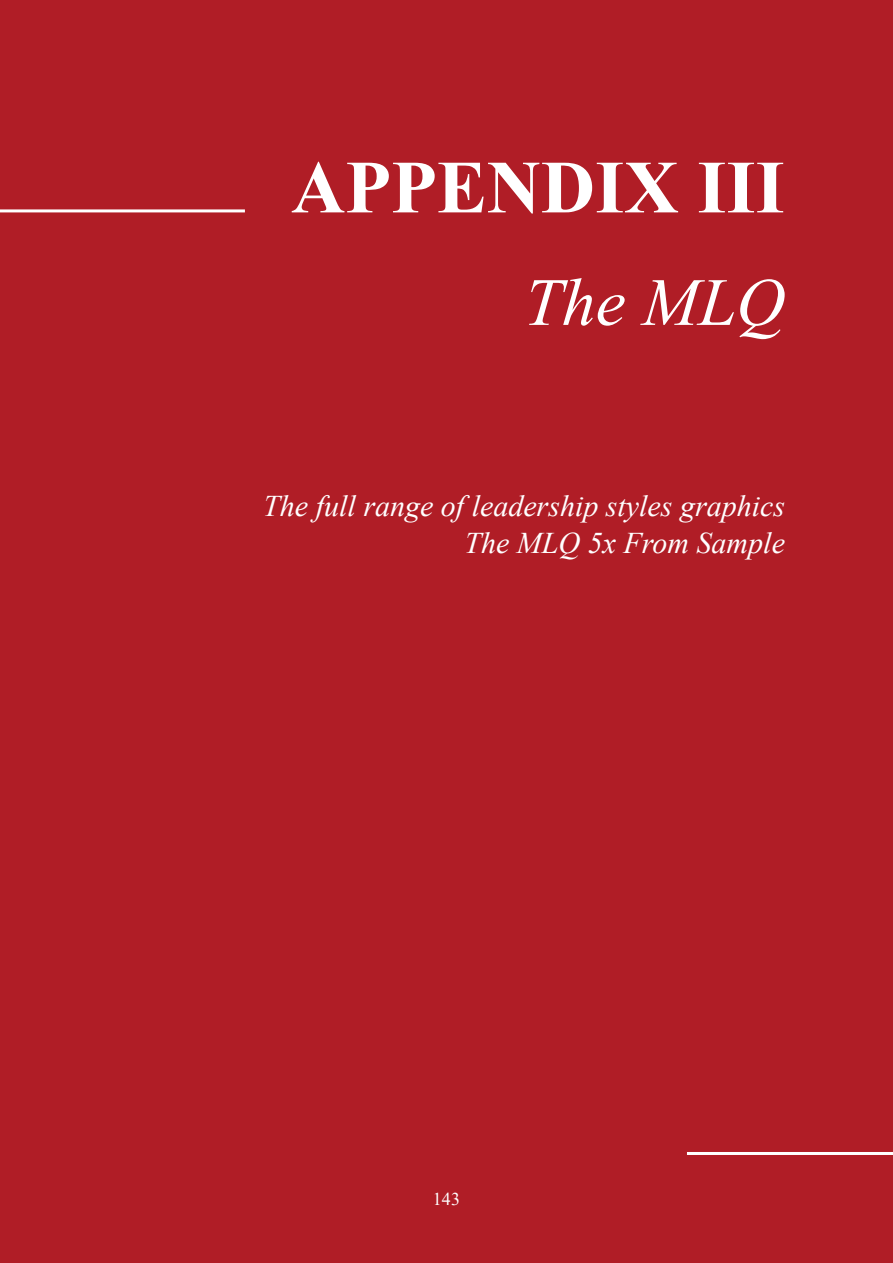
<style>
.page{position:relative;width:893px;height:1263px;background:#b01d26}
.page>*{position:absolute;margin:0;border:0;box-sizing:border-box;transform-origin:0 0}
.t1{font:700 75px "Times New Roman";color:#fff}
.t2{font:italic 67.5px "Times New Roman";color:#fff}
.t3{font:italic 30px "Times New Roman";color:#fff}
.t4{font:18px "Times New Roman";color:#fff}
</style>
<div class="page">
<hr style="left:0;top:209px;width:245px;height:3px;background:#fff">
<hr style="left:687px;top:1152px;width:206px;height:3px;background:#fff">
<p class="t1" style="left:291px;top:133px;width:495px">APPENDIX III</p>
<p class="t2" style="left:524px;top:256px;width:262px">The MLQ</p>
<p class="t3" style="left:263px;top:485px;width:523px">The full range of leadership styles graphics</p>
<p class="t3" style="left:464px;top:523px;width:322px">The MLQ 5x From Sample</p>
<p class="t4" style="left:433px;top:1186px;width:28px">143</p>
</div>
